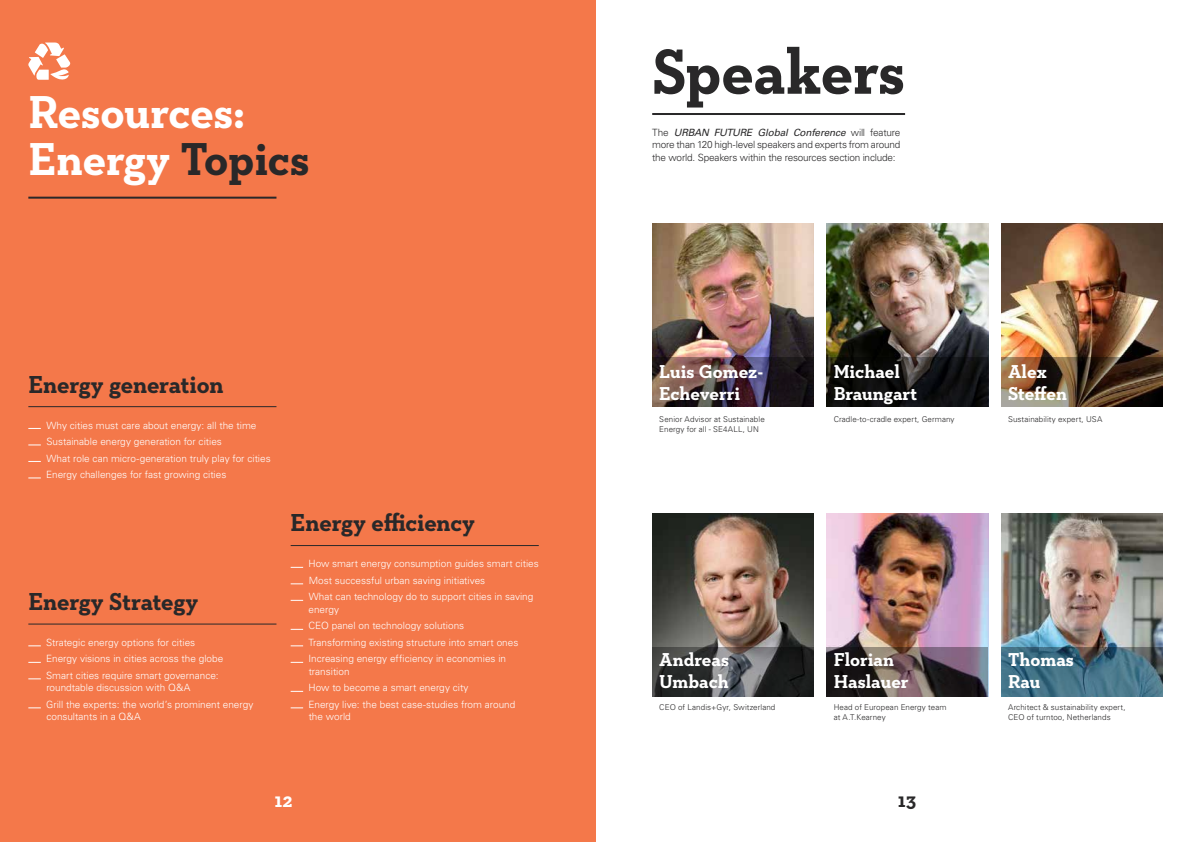
<style>
.page{position:relative;width:1191px;height:842px;background:#fff}
.page>*{position:absolute;margin:0;border:0;box-sizing:border-box;transform-origin:0 0}
.t1{font:700 65px "Neutraface Slab Text";color:#292829}
.t2{font:700 47px/47px "Neutraface Slab Text";letter-spacing:-.005em;color:#fff}
.t3{font:700 25px "Neutraface Slab Text";letter-spacing:-.005em;color:#292829}
.t4{font:700 20.2px "Neutraface Slab Text";color:#fff}
.t5{font:700 20.2px "Neutraface Slab Text";color:#292829}
.t6{font:700 19px/22px "Neutraface Slab Text";color:#fff}
.t7{font:300 10px/16.5px "Univers LT Std";color:#fff}
.t8{font:300 10px/12.5px "Univers LT Std";letter-spacing:-.02em;color:#292829;text-align:justify}
.t9{font:300 8px/10px "Univers LT Std";letter-spacing:.01em;color:#292829}
.s1{color:#292829}
.s2{font-weight:400;font-style:italic}
</style>
<div class="page">
<div style="left:0;top:0;width:595px;height:842px;background:#f4784a"></div>
<svg style="left:28px;top:428px;width:13px;height:1px"></svg>
<svg style="left:28px;top:445px;width:13px;height:1px"></svg>
<svg style="left:28px;top:461px;width:13px;height:1px"></svg>
<svg style="left:28px;top:478px;width:13px;height:1px"></svg>
<hr style="left:28px;top:406px;width:248px;height:1px;background:#292829">
<svg style="left:291px;top:567px;width:12px;height:1px"></svg>
<svg style="left:291px;top:584px;width:12px;height:1px"></svg>
<svg style="left:291px;top:600px;width:12px;height:1px"></svg>
<svg style="left:291px;top:629px;width:12px;height:1px"></svg>
<svg style="left:291px;top:646px;width:12px;height:1px"></svg>
<svg style="left:291px;top:662px;width:12px;height:1px"></svg>
<svg style="left:291px;top:691px;width:12px;height:1px"></svg>
<svg style="left:291px;top:708px;width:12px;height:1px"></svg>
<hr style="left:291px;top:545px;width:248px;height:1px;background:#292829">
<svg style="left:28px;top:646px;width:13px;height:1px"></svg>
<svg style="left:28px;top:662px;width:13px;height:1px"></svg>
<svg style="left:28px;top:679px;width:13px;height:1px"></svg>
<svg style="left:28px;top:708px;width:13px;height:1px"></svg>
<hr style="left:28px;top:623px;width:248px;height:1px;background:#292829">
<img style="left:652px;top:224px;width:162px;height:133px">
<img style="left:652px;top:513px;width:162px;height:134px">
<img style="left:826px;top:513px;width:162px;height:134px">
<img style="left:1001px;top:224px;width:161px;height:133px">
<img style="left:826px;top:224px;width:162px;height:133px">
<img style="left:652px;top:357px;width:162px;height:50px">
<svg style="left:1001px;top:357px;width:161px;height:50px;background:#5d4732"></svg>
<svg style="left:826px;top:647px;width:162px;height:49px;background:#4e4246"></svg>
<svg style="left:652px;top:647px;width:162px;height:49px;background:#404243"></svg>
<svg style="left:826px;top:357px;width:162px;height:50px;background:#121212"></svg>
<svg style="left:28px;top:43px;width:42px;height:37px"></svg>
<hr style="left:28px;top:197px;width:248px;height:2px;background:#292829">
<hr style="left:652px;top:113px;width:253px;height:2px;background:#292829">
<img style="left:1001px;top:513px;width:161px;height:134px">
<svg style="left:1001px;top:647px;width:161px;height:49px;background:#436d80"></svg>
<h2 class="t2" style="left:28px;top:88px;width:283px">Resources:<br>Energy <span class="s1">Topics</span></h2>
<h3 class="t3" style="left:28px;top:368px;width:197px">Energy generation</h3>
<p class="t7" style="left:46px;top:417px;width:226px">Why cities must care about energy: all the time Sustainable energy generation for cities<br>What role can micro-generation truly play for cities Energy challenges for fast growing cities</p>
<h3 class="t3" style="left:28px;top:585px;width:171px">Energy Strategy</h3>
<p class="t7" style="left:46px;top:634px;width:179px">Strategic energy options for cities<br>Energy visions in cities across the globe<br>Smart cities require smart governance:</p>
<p class="t7" style="left:46px;top:680px;width:209px">roundtable discussion with Q&amp;A<br>Grill the experts: the world’s prominent energy</p>
<p class="t7" style="left:46px;top:709px;width:96px">consultants in a Q&amp;A</p>
<h3 class="t3" style="left:291px;top:506px;width:186px">Energy efficiency</h3>
<p class="t7" style="left:308px;top:556px;width:232px">How smart energy consumption guides smart cities<br>Most successful urban saving initiatives<br>What can technology do to support cities in saving</p>
<p class="t7" style="left:308px;top:601px;width:211px">energy<br>CEO panel on technology solutions Transforming existing structure into smart ones Increasing energy efficiency in economies in</p>
<p class="t7" style="left:308px;top:663px;width:208px">transition<br>How to become a smart energy city<br>Energy live: the best case-studies from around</p>
<p class="t7" style="left:309px;top:709px;width:44px">the world</p>
<h3 class="t4" style="left:275px;top:787px;width:19px">12</h3>
<h1 class="t1" style="left:652px;top:30px;width:254px">Speakers</h1>
<p class="t8" style="left:652px;top:126px;width:250px">The <span class="s2">URBAN FUTURE Global Conference</span> will feature more than 120 high-level speakers and experts from around the world. Speakers within the resources section include:</p>
<h3 class="t6" style="left:659px;top:360px;width:105px">Luis Gomez-<br>Echeverri</h3>
<p class="t9" style="left:659px;top:414px;width:107px">Senior Advisor at Sustainable<br>Energy for all - SE4ALL, UN</p>
<h3 class="t6" style="left:833px;top:360px;width:85px">Michael<br>Braungart</h3>
<p class="t9" style="left:833px;top:414px;width:122px">Cradle-to-cradle expert, Germany</p>
<h3 class="t6" style="left:1008px;top:360px;width:61px">Alex<br>Steffen</h3>
<p class="t9" style="left:1008px;top:414px;width:96px">Sustainability expert, USA</p>
<h3 class="t6" style="left:659px;top:648px;width:71px">Andreas<br>Umbach</h3>
<p class="t9" style="left:659px;top:702px;width:118px">CEO of Landis+Gyr, Switzerland</p>
<h3 class="t6" style="left:833px;top:648px;width:76px">Florian<br>Haslauer</h3>
<p class="t9" style="left:833px;top:702px;width:114px">Head of European Energy team at A.T.Kearney</p>
<h3 class="t5" style="left:898px;top:787px;width:20px">13</h3>
<h3 class="t6" style="left:1008px;top:648px;width:67px">Thomas<br>Rau</h3>
<p class="t9" style="left:1008px;top:702px;width:119px">Architect &amp; sustainability expert,<br>CEO of turntoo, Netherlands</p>
</div>
